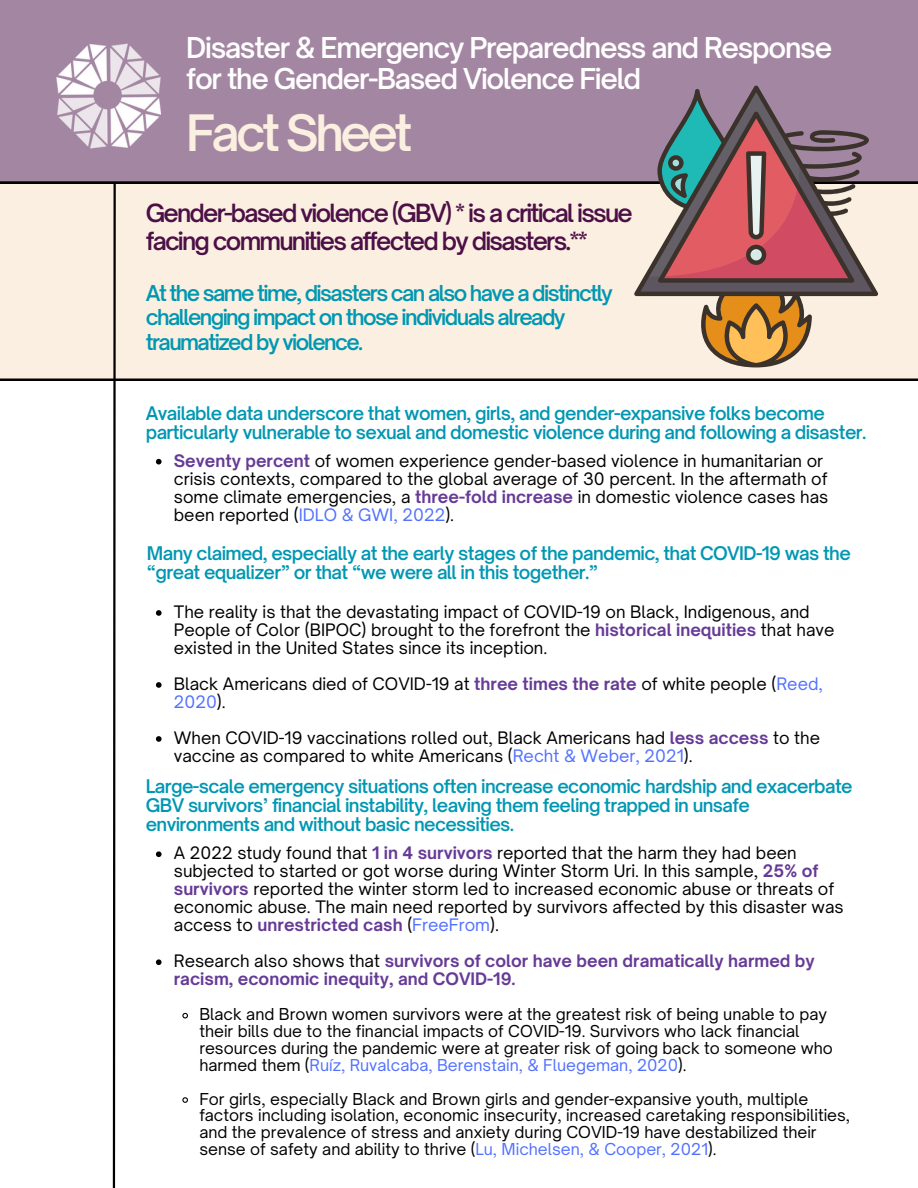
<style>
.page{position:relative;width:918px;height:1188px;background:#fff}
.page>*{position:absolute;margin:0;border:0;box-sizing:border-box;transform-origin:0 0}
.t1{font:600 48px "Open Sauce One";letter-spacing:-.075em;color:#faefe0}
.t2{font:600 27.6px/31.5px "Open Sauce One";letter-spacing:-.045em;color:#fff}
.t3{font:600 24px/28.2px "Open Sauce One";letter-spacing:-.075em;color:#4c0f46}
.t4{font:600 21px/24.8px "Open Sauce One";letter-spacing:-.075em;color:#0097b2}
.t5{font:600 18px/19.2px "Open Sauce One";letter-spacing:-.035em;color:#0097b2}
.t6{font:16.5px/18px "Open Sauce One";color:#000001}
.t7{font:700 16.5px/18px "Open Sauce One";color:#663b96}
.t8{font:15.75px/16.8px "Open Sauce One";color:#000001}
.s1{font-weight:700;color:#663b96}
.s2{color:#5271ff}
.s3{font-weight:400;color:#000001}
</style>
<div class="page">
<div style="left:0;top:184px;width:918px;height:197px;background:#faefe0"></div>
<div style="left:0;top:0;width:918px;height:184px;background:#a386a1"></div>
<svg style="left:111px;top:181px;width:6px;height:1007px"></svg>
<img style="left:50px;top:32px;width:110px;height:130px">
<svg style="left:634px;top:85px;width:244px;height:282px;background:#bea9b3"></svg>
<svg style="left:636px;top:91px;width:240px;height:274px;background:#a78681"></svg>
<svg style="left:156px;top:851px;width:6px;height:6px"></svg>
<svg style="left:156px;top:959px;width:6px;height:6px"></svg>
<svg style="left:182px;top:1012px;width:6px;height:7px"></svg>
<svg style="left:182px;top:1097px;width:6px;height:6px"></svg>
<svg style="left:156px;top:459px;width:6px;height:6px"></svg>
<svg style="left:156px;top:610px;width:6px;height:6px"></svg>
<svg style="left:156px;top:682px;width:6px;height:6px"></svg>
<svg style="left:156px;top:736px;width:6px;height:6px"></svg>
<p class="t2" style="left:186px;top:32px;width:647px">Disaster &amp; Emergency Preparedness and Response for the Gender-Based Violence Field</p>
<h5 class="t1" style="left:186px;top:103px;width:228px">Fact Sheet</h5>
<h5 class="t3" style="left:146px;top:199px;width:489px">Gender-based violence (GBV) * is a critical issue facing communities affected by disasters.**</h5>
<p class="t4" style="left:146px;top:280px;width:469px">At the same time, disasters can also have a distinctly challenging impact on those individuals already traumatized by violence.</p>
<p class="t5" style="left:146px;top:404px;width:722px">Available data underscore that women, girls, and gender-expansive folks become particularly vulnerable to sexual and domestic violence during and following a disaster.</p>
<p class="t6" style="left:174px;top:451px;width:656px"><span class="s1">Seventy percent</span> of women experience gender-based violence in humanitarian or crisis contexts, compared to the global average of 30 percent. In the aftermath of some climate emergencies, a <span class="s1">three-fold increase</span> in domestic violence cases has been reported (<span class="s2">IDLO &amp; GWI, 2022</span>).</p>
<p class="t5" style="left:147px;top:543px;width:705px">Many claimed, especially at the early stages of the pandemic, that COVID-19 was the “great equalizer” or that “we were all in this together.”</p>
<h5 class="t6" style="left:174px;top:603px;width:662px">The reality is that the devastating impact of COVID-19 on Black, Indigenous, and<br>People of Color (BIPOC) brought to the forefront the <span class="s1">historical inequities</span> that have existed in the United States since its inception.</h5>
<p class="t6" style="left:174px;top:675px;width:651px">Black Americans died of COVID-19 at <span class="s1">three times the rate</span> of white people (<span class="s2">Reed,<br>2020</span>).</p>
<p class="t6" style="left:174px;top:729px;width:648px">When COVID-19 vaccinations rolled out, Black Americans had <span class="s1">less access</span> to the vaccine as compared to white Americans (<span class="s2">Recht &amp; Weber, 2021</span>).</p>
<h2 class="t5" style="left:146px;top:777px;width:708px">Large-scale emergency situations often increase economic hardship and exacerbate<br>GBV survivors’ financial instability, leaving them feeling trapped in unsafe environments and without basic necessities.</h2>
<h1 class="t6" style="left:174px;top:844px;width:671px">A 2022 study found that <span class="s1">1 in 4 survivors</span> reported that the harm they had been subjected to started or got worse during Winter Storm Uri. In this sample, <span class="s1">25% of survivors</span> reported the winter storm led to increased economic abuse or threats of economic abuse. The main need reported by survivors affected by this disaster was access to <span class="s1">unrestricted cash</span> (<span class="s2">FreeFrom</span>).</h1>
<p class="t7" style="left:174px;top:952px;width:642px"><span class="s3">Research also shows that</span> survivors of color have been dramatically harmed by racism, economic inequity, and COVID-19.</p>
<h3 class="t8" style="left:199px;top:1006px;width:635px">Black and Brown women survivors were at the greatest risk of being unable to pay their bills due to the financial impacts of COVID-19. Survivors who lack financial resources during the pandemic were at greater risk of going back to someone who harmed them (<span class="s2">Ruíz, Ruvalcaba, Berenstain, &amp; Fluegeman, 2020</span>).</h3>
<h4 class="t8" style="left:199px;top:1090px;width:652px">For girls, especially Black and Brown girls and gender-expansive youth, multiple factors including isolation, economic insecurity, increased caretaking responsibilities, and the prevalence of stress and anxiety during COVID-19 have destabilized their sense of safety and ability to thrive (<span class="s2">Lu, Michelsen, &amp; Cooper, 2021</span>).</h4>
</div>
